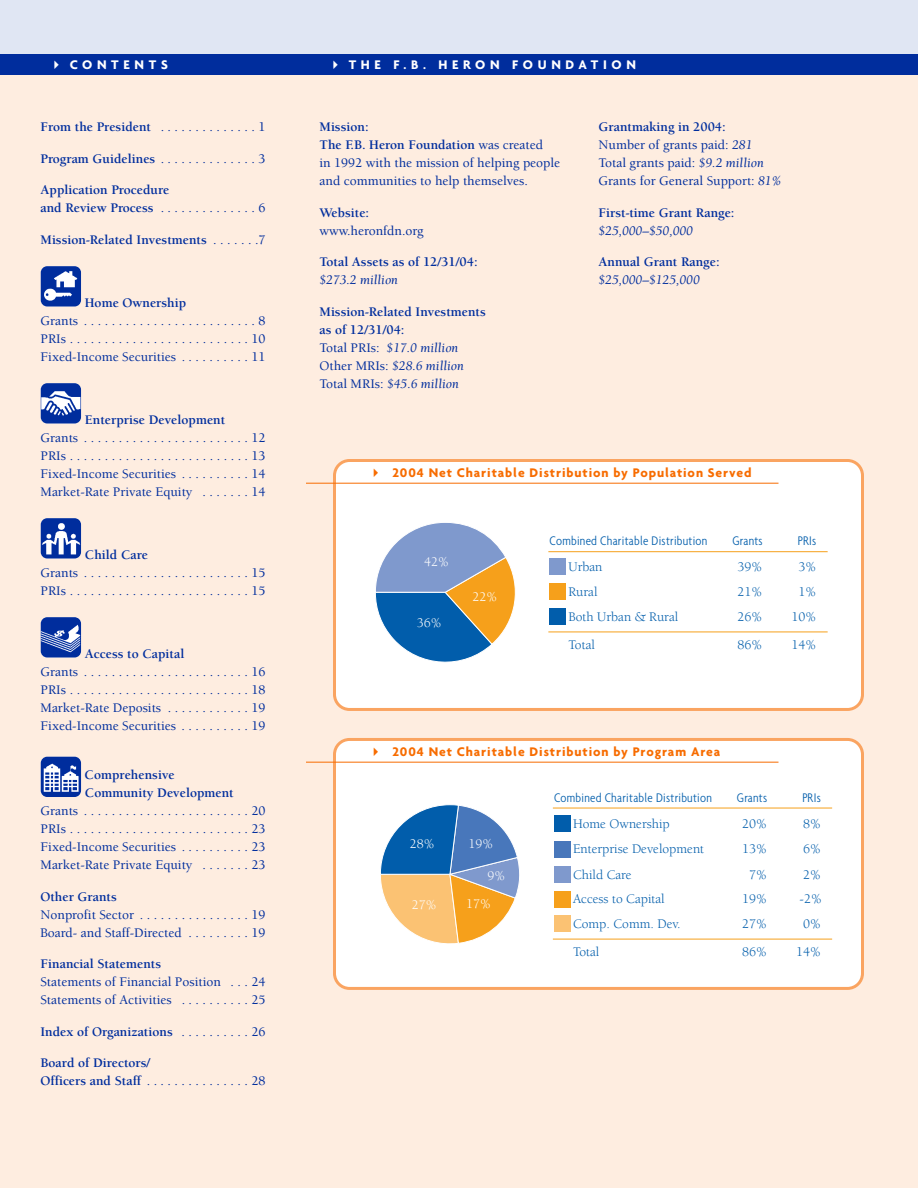
<style>
.page{position:relative;width:918px;height:1188px;background:#fff}
.page>*{position:absolute;margin:0;border:0;box-sizing:border-box;transform-origin:0 0}
.t1{font:500 13.5px/18px "Berkeley";color:#002d9d}
.t2{font:700 13.5px/18px "Berkeley";color:#002d9d}
.t3{font:13.5px "Berkeley";color:#015dab}
.t4{font:700 13.5px "Agenda";letter-spacing:.065em;color:#f76c00}
.t5{font:300 condensed 13.5px "Agenda";color:#015dab}
.t6{font:italic 13.5px "Berkeley";color:#002d9d}
.t7{font:700 13.5px "Agenda";letter-spacing:.345em;color:#fff}
.t8{font:13.5px "Berkeley";color:#fff}
.s1{font-weight:500}
.s2{font-weight:700}
.s3{font-weight:400;font-style:italic}
</style>
<div class="page">
<div style="left:0;top:0;width:918px;height:54px;background:#e0e6f3"></div>
<div style="left:0;top:54px;width:918px;height:1134px;background:#feede0"></div>
<img style="left:41px;top:757px;width:40px;height:40px;border-radius:6px">
<img style="left:41px;top:617px;width:40px;height:41px;border-radius:6px">
<img style="left:41px;top:518px;width:40px;height:41px;border-radius:6px">
<img style="left:41px;top:383px;width:40px;height:41px;border-radius:6px">
<img style="left:41px;top:266px;width:40px;height:41px;border-radius:6px">
<div style="left:0;top:54px;width:320px;height:20px;background:#002d9d"></div>
<div style="left:320px;top:54px;width:598px;height:20px;background:#002d9d"></div>
<svg style="left:333px;top:459px;width:531px;height:252px;background:#edecec"></svg>
<svg style="left:333px;top:738px;width:531px;height:252px;background:#f0edea"></svg>
<hr style="left:306px;top:483px;width:472px;height:1px;background:#f76c00">
<hr style="left:306px;top:762px;width:472px;height:1px;background:#f76c00">
<p class="t7" style="left:49px;top:56px;width:120px">✔ CONTENTS</p>
<p class="t7" style="left:328px;top:56px;width:309px">✔ THE F.B. HERON FOUNDATION</p>
<p class="t2" style="left:40px;top:119px;width:227px">From the President <span class="s1">..............1</span></p>
<p class="t2" style="left:40px;top:150px;width:227px">Program Guidelines <span class="s1">. . . . . . . . . . . . . .3</span></p>
<p class="t2" style="left:40px;top:182px;width:227px">Application Procedure<br>and Review Process <span class="s1">..............6</span></p>
<p class="t2" style="left:40px;top:231px;width:227px">Mission-Related Investments <span class="s1">. . . . . . .7</span></p>
<p class="t2" style="left:85px;top:294px;width:103px">Home Ownership</p>
<p class="t1" style="left:40px;top:312px;width:227px;text-align:justify">Grants . . . . . . . . . . . . . . . . . . . . . . . . . 8<br>PRIs . . . . . . . . . . . . . . . . . . . . . . . . . . 10<br>Fixed-Income Securities . . . . . . . . . . 11</p>
<p class="t2" style="left:85px;top:411px;width:142px">Enterprise Development</p>
<p class="t1" style="left:40px;top:429px;width:227px;text-align:justify">Grants . . . . . . . . . . . . . . . . . . . . . . . . 12<br>PRIs . . . . . . . . . . . . . . . . . . . . . . . . . . 13<br>Fixed-Income Securities . . . . . . . . . . 14<br>Market-Rate Private Equity . . . . . . . 14</p>
<p class="t2" style="left:85px;top:546px;width:65px">Child Care</p>
<p class="t1" style="left:40px;top:564px;width:227px">Grants . . . . . . . . . . . . . . . . . . . . . . . . 15<br>PRIs . . . . . . . . . . . . . . . . . . . . . . . . . . 15</p>
<p class="t2" style="left:85px;top:645px;width:101px">Access to Capital</p>
<p class="t1" style="left:40px;top:663px;width:227px;text-align:justify">Grants . . . . . . . . . . . . . . . . . . . . . . . . 16<br>PRIs . . . . . . . . . . . . . . . . . . . . . . . . . . 18<br>Market-Rate Deposits . . . . . . . . . . . . 19<br>Fixed-Income Securities . . . . . . . . . . 19</p>
<p class="t2" style="left:85px;top:767px;width:151px">Comprehensive<br>Community Development</p>
<p class="t1" style="left:40px;top:803px;width:227px;text-align:justify">Grants . . . . . . . . . . . . . . . . . . . . . . . . 20<br>PRIs . . . . . . . . . . . . . . . . . . . . . . . . . . 23<br>Fixed-Income Securities . . . . . . . . . . 23<br>Market-Rate Private Equity . . . . . . . 23</p>
<p class="t2" style="left:40px;top:888px;width:78px">Other Grants</p>
<p class="t1" style="left:40px;top:906px;width:227px">Nonprofit Sector . . . . . . . . . . . . . . . . 19<br>Board- and Staff-Directed . . . . . . . . . 19</p>
<p class="t2" style="left:40px;top:956px;width:122px">Financial Statements</p>
<p class="t1" style="left:40px;top:974px;width:227px">Statements of Financial Position . . . 24<br>Statements of Activities . . . . . . . . . . 25</p>
<p class="t2" style="left:40px;top:1023px;width:227px">Index of Organizations <span class="s1">. . . . . . . . . . 26</span></p>
<p class="t2" style="left:40px;top:1055px;width:227px">Board of Directors/<br>Officers and Staff <span class="s1">...............28</span></p>
<p class="t1" style="left:320px;top:119px;width:242px"><span class="s2">Mission:<br>The F.B. Heron Foundation</span> was created<br>in 1992 with the mission of helping people and communities to help themselves.</p>
<p class="t2" style="left:320px;top:204px;width:51px">Website:</p>
<p class="t1" style="left:320px;top:222px;width:106px">www.heronfdn.org</p>
<p class="t2" style="left:320px;top:254px;width:160px">Total Assets as of 12/31/04:</p>
<p class="t6" style="left:320px;top:274px;width:80px">$273.2 million</p>
<p class="t2" style="left:320px;top:303px;width:168px">Mission-Related Investments as of 12/31/04:<br><span class="s1">Total PRIs:</span> <span class="s3">$17.0 million<br></span><span class="s1">Other MRIs:</span> <span class="s3">$28.6 million<br></span><span class="s1">Total MRIs:</span> <span class="s3">$45.6 million</span></p>
<p class="t1" style="left:598px;top:119px;width:184px"><span class="s2">Grantmaking in 2004:<br></span>Number of grants paid: <span class="s3">281<br></span>Total grants paid: <span class="s3">$9.2 million<br></span>Grants for General Support: <span class="s3">81%</span></p>
<p class="t2" style="left:598px;top:204px;width:138px">First-time Grant Range:</p>
<p class="t6" style="left:598px;top:225px;width:96px">$25,000–$50,000</p>
<p class="t2" style="left:598px;top:254px;width:123px">Annual Grant Range:</p>
<p class="t6" style="left:598px;top:274px;width:103px">$25,000–$125,000</p>
<p class="t4" style="left:369px;top:465px;width:384px">✔ 2004 Net Charitable Distribution by Population Served</p>
<p class="t8" style="left:424px;top:556px;width:26px">42%</p>
<p class="t8" style="left:417px;top:617px;width:26px">36%</p>
<p class="t8" style="left:473px;top:591px;width:26px">22%</p>
<p class="t5" style="left:550px;top:532px;width:159px">Combined Charitable Distribution</p>
<p class="t5" style="left:732px;top:532px;width:32px">Grants</p>
<p class="t5" style="left:798px;top:532px;width:20px">PRIs</p>
<p class="t3" style="left:569px;top:562px;width:36px">Urban</p>
<p class="t3" style="left:738px;top:562px;width:26px">39%</p>
<p class="t3" style="left:799px;top:562px;width:19px">3%</p>
<p class="t3" style="left:569px;top:587px;width:30px">Rural</p>
<p class="t3" style="left:738px;top:587px;width:26px">21%</p>
<p class="t3" style="left:799px;top:587px;width:19px">1%</p>
<p class="t3" style="left:569px;top:612px;width:111px">Both Urban &amp; Rural</p>
<p class="t3" style="left:738px;top:612px;width:26px">26%</p>
<p class="t3" style="left:792px;top:612px;width:26px">10%</p>
<p class="t3" style="left:569px;top:639px;width:28px">Total</p>
<p class="t3" style="left:738px;top:639px;width:26px">86%</p>
<p class="t3" style="left:792px;top:639px;width:26px">14%</p>
<p class="t3" style="left:573px;top:639px;width:9px">R</p>
<p class="t4" style="left:369px;top:744px;width:353px">✔ 2004 Net Charitable Distribution by Program Area</p>
<p class="t5" style="left:554px;top:790px;width:159px">Combined Charitable Distribution</p>
<p class="t5" style="left:737px;top:790px;width:32px">Grants</p>
<p class="t5" style="left:802px;top:790px;width:20px">PRIs</p>
<p class="t3" style="left:573px;top:818px;width:98px">Home Ownership</p>
<p class="t3" style="left:742px;top:818px;width:26px">20%</p>
<p class="t3" style="left:803px;top:818px;width:19px">8%</p>
<p class="t8" style="left:410px;top:839px;width:26px">28%</p>
<p class="t8" style="left:468px;top:839px;width:26px">19%</p>
<p class="t8" style="left:488px;top:871px;width:19px">9%</p>
<p class="t3" style="left:573px;top:844px;width:133px">Enterprise Development</p>
<p class="t3" style="left:742px;top:844px;width:26px">13%</p>
<p class="t3" style="left:803px;top:844px;width:19px">6%</p>
<p class="t3" style="left:573px;top:870px;width:60px">Child Care</p>
<p class="t3" style="left:749px;top:870px;width:19px">7%</p>
<p class="t3" style="left:803px;top:870px;width:19px">2%</p>
<p class="t8" style="left:412px;top:899px;width:26px">27%</p>
<p class="t8" style="left:466px;top:899px;width:26px">17%</p>
<p class="t3" style="left:573px;top:894px;width:93px">Access to Capital</p>
<p class="t3" style="left:742px;top:894px;width:26px">19%</p>
<p class="t3" style="left:800px;top:894px;width:24px">-2%</p>
<p class="t3" style="left:569px;top:894px;width:9px">T</p>
<p class="t3" style="left:573px;top:918px;width:109px">Comp. Comm. Dev.</p>
<p class="t3" style="left:742px;top:918px;width:26px">27%</p>
<p class="t3" style="left:803px;top:918px;width:19px">0%</p>
<p class="t3" style="left:573px;top:946px;width:28px">Total</p>
<p class="t3" style="left:742px;top:946px;width:26px">86%</p>
<p class="t3" style="left:796px;top:946px;width:26px">14%</p>
</div>
